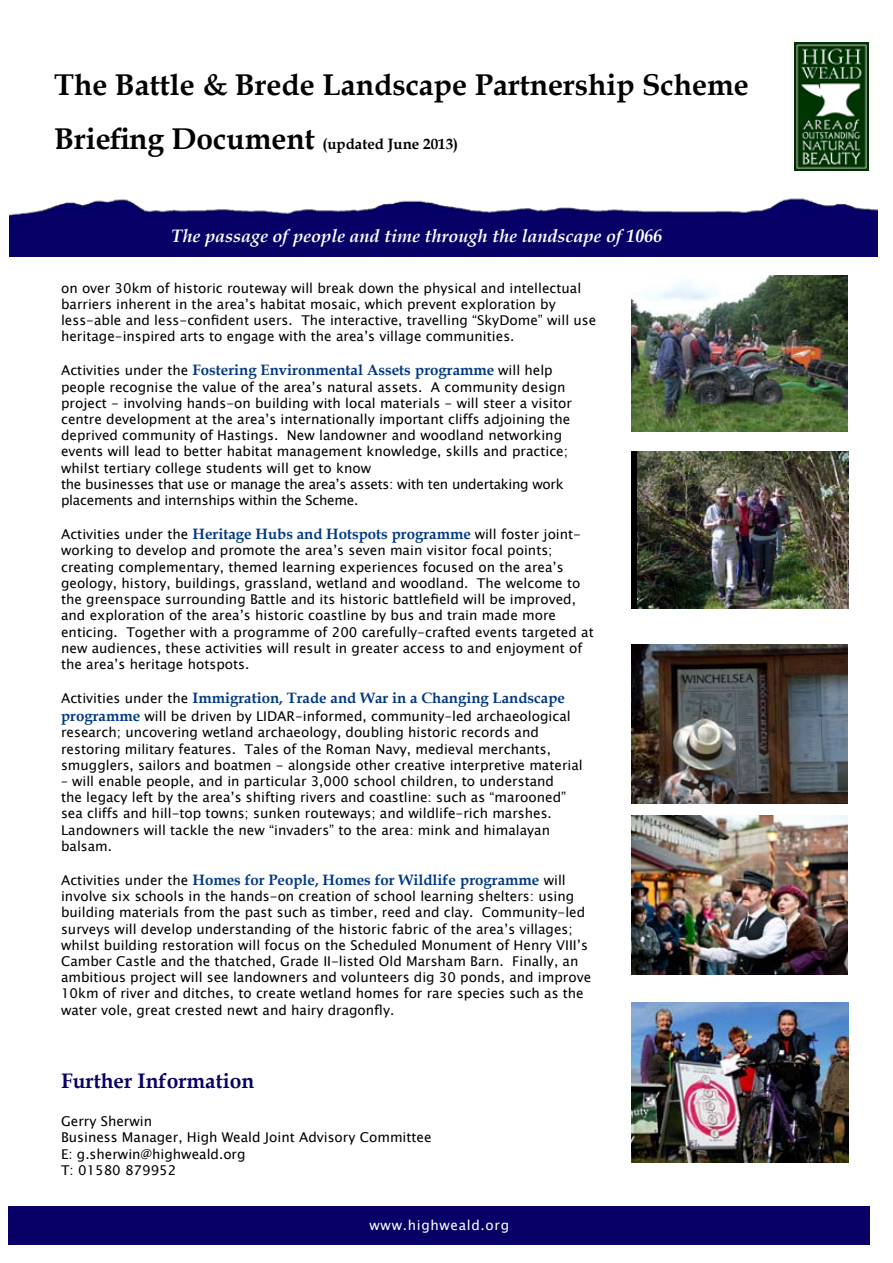
<style>
.page{position:relative;width:893px;height:1263px;background:#fff}
.page>*{position:absolute;margin:0;border:0;box-sizing:border-box;transform-origin:0 0}
.t1{font:700 30px "Book Antiqua";color:#000}
.t2{font:700 21px "Book Antiqua";color:#080066}
.t3{font:italic 700 18px "Book Antiqua";color:#fff}
.t4{font:700 15px "Book Antiqua";color:#003882}
.t5{font:700 15px "Book Antiqua";color:#000}
.t6{font:13.5px/16.2px "Lucida Sans Unicode";color:#000}
.t7{font:13.5px "Lucida Sans Unicode";letter-spacing:.05em;color:#fff}
.s1{font-size:30px}
.s2{font-family:"Lucida Sans Unicode";font-weight:400;font-size:13.5px;color:#000}
.s3{font-family:"Book Antiqua";font-weight:700;font-size:15px;color:#003882}
</style>
<div class="page">
<img style="left:795px;top:43px;width:74px;height:127px">
<img style="left:10px;top:198px;width:867px;height:59px">
<div style="left:9px;top:1206px;width:861px;height:38px;background:#080066"></div>
<img style="left:631px;top:275px;width:217px;height:156px">
<div style="left:631px;top:452px;width:217px;height:157px;background:#000"></div>
<img style="left:637px;top:452px;width:211px;height:157px">
<img style="left:631px;top:815px;width:217px;height:159px">
<img style="left:631px;top:644px;width:217px;height:159px">
<img style="left:631px;top:1002px;width:218px;height:160px">
<h1 class="t1" style="left:54px;top:64px;width:696px">The Battle &amp; Brede Landscape Partnership Scheme</h1>
<p class="t5" style="left:54px;top:133px;width:406px"><span class="s1">Briefing Document</span> (updated June 2013)</p>
<h3 class="t3" style="left:171px;top:223px;width:493px">The passage of people and time through the landscape of 1066</h3>
<p class="t6" style="left:61px;top:280px;width:537px">on over 30km of historic routeway will break down the physical and intellectual barriers inherent in the area’s habitat mosaic, which prevent exploration by less-able and less-confident users. The interactive, travelling “SkyDome” will use heritage-inspired arts to engage with the area’s village communities.</p>
<p class="t4" style="left:61px;top:360px;width:493px"><span class="s2">Activities under the</span> Fostering Environmental Assets programme <span class="s2">will help</span></p>
<p class="t6" style="left:61px;top:379px;width:512px">people recognise the value of the area’s natural assets. A community design project - involving hands-on building with local materials - will steer a visitor centre development at the area’s internationally important cliffs adjoining the deprived community of Hastings. New landowner and woodland networking events will lead to better habitat management knowledge, skills and practice; whilst tertiary college students will get to know<br>the businesses that use or manage the area’s assets: with ten undertaking work placements and internships within the Scheme.</p>
<p class="t6" style="left:61px;top:526px;width:534px">Activities under the <span class="s3">Heritage Hubs and Hotspots programme</span> will foster joint&shy;working to develop and promote the area’s seven main visitor focal points; creating complementary, themed learning experiences focused on the area’s geology, history, buildings, grassland, wetland and woodland. The welcome to the greenspace surrounding Battle and its historic battlefield will be improved, and exploration of the area’s historic coastline by bus and train made more enticing. Together with a programme of 200 carefully-crafted events targeted at new audiences, these activities will result in greater access to and enjoyment of the area’s heritage hotspots.</p>
<p class="t4" style="left:61px;top:688px;width:505px"><span class="s2">Activities under the</span> Immigration, Trade and War in a Changing Landscape</p>
<p class="t6" style="left:61px;top:708px;width:523px"><span class="s3">programme</span> will be driven by LIDAR-informed, community-led archaeological research; uncovering wetland archaeology, doubling historic records and restoring military features. Tales of the Roman Navy, medieval merchants, smugglers, sailors and boatmen - alongside other creative interpretive material</p>
<p class="t6" style="left:61px;top:773px;width:507px">– will enable people, and in particular 3,000 school children, to understand the legacy left by the area’s shifting rivers and coastline: such as “marooned” sea cliffs and hill-top towns; sunken routeways; and wildlife-rich marshes.<br>Landowners will tackle the new “invaders” to the area: mink and himalayan balsam.</p>
<p class="t4" style="left:61px;top:870px;width:506px"><span class="s2">Activities under the</span> Homes for People, Homes for Wildlife programme <span class="s2">will</span></p>
<p class="t6" style="left:61px;top:888px;width:532px">involve six schools in the hands-on creation of school learning shelters: using building materials from the past such as timber, reed and clay. Community-led surveys will develop understanding of the historic fabric of the area’s villages; whilst building restoration will focus on the Scheduled Monument of Henry VIII’s Camber Castle and the thatched, Grade II-listed Old Marsham Barn. Finally, an ambitious project will see landowners and volunteers dig 30 ponds, and improve 10km of river and ditches, to create wetland homes for rare species such as the water vole, great crested newt and hairy dragonfly.</p>
<h2 class="t2" style="left:61px;top:1067px;width:195px">Further Information</h2>
<p class="t6" style="left:61px;top:1113px;width:372px">Gerry Sherwin<br>Business Manager, High Weald Joint Advisory Committee<br>E: g.sherwin@highweald.org<br>T: 01580 879952</p>
<p class="t7" style="left:370px;top:1215px;width:141px">www.highweald.org</p>
</div>
